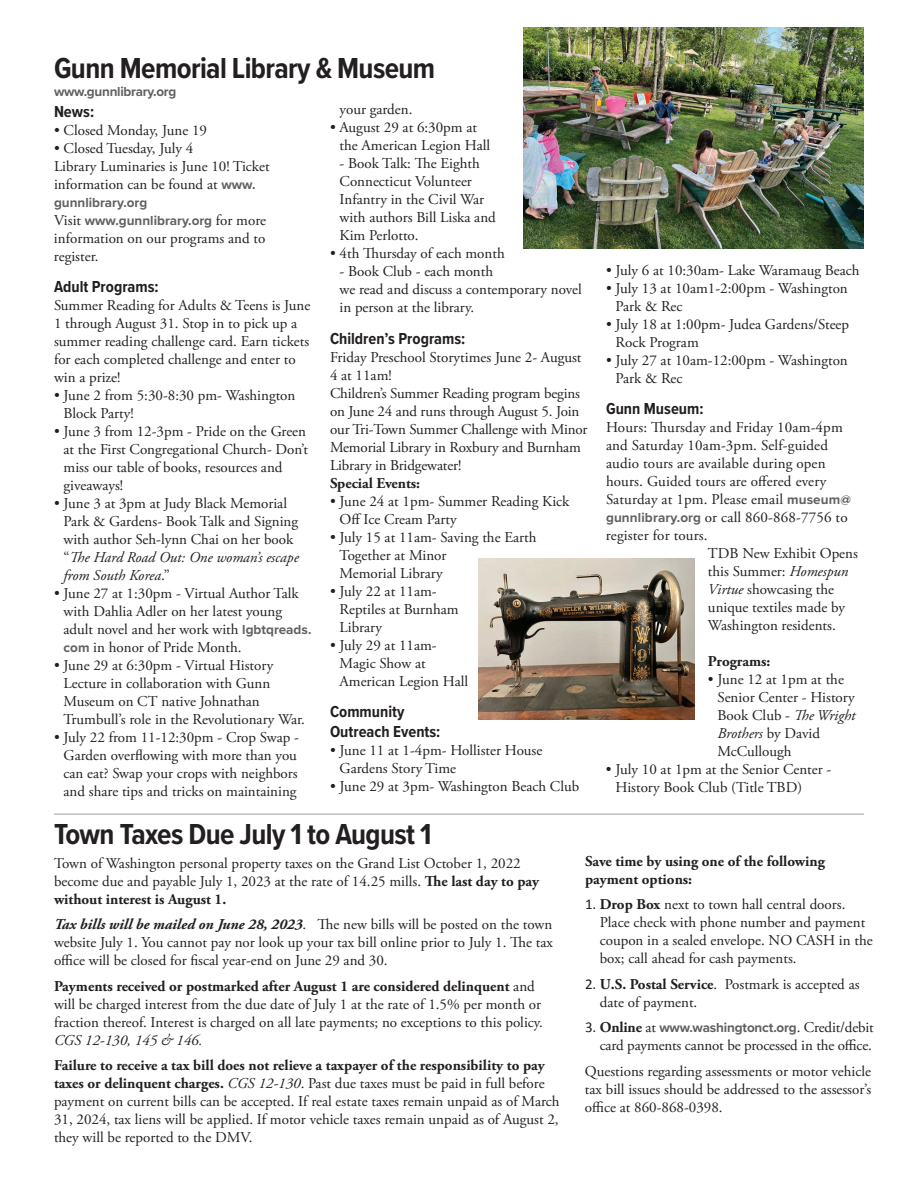
<style>
.page{position:relative;width:918px;height:1188px;background:#fff}
.page>*{position:absolute;margin:0;border:0;box-sizing:border-box;transform-origin:0 0}
.t1{font:700 30px "Proxima Nova Cond";letter-spacing:-.02em;color:#231f20}
.t2{font:700 16.5px/19.5px "Proxima Nova Cond";color:#231f20}
.t3{font:15px/18px "Adobe Garamond Pro";color:#231f20}
.t4{font:15px "Adobe Garamond Pro";letter-spacing:.01em;color:#1f2020}
.t5{font:700 15px/18px "Adobe Garamond Pro";color:#231f20}
.t6{font:italic 15px "Adobe Garamond Pro";color:#231f20}
.t7{font:700 13.5px/18px "Proxima Nova";letter-spacing:-.01em;color:#616164}
.s1{font-family:"Proxima Nova";font-weight:700;font-size:13.5px;color:#616164}
.s2{font-family:"Adobe Garamond Pro";font-weight:400;font-size:15px;color:#231f20}
.s3{font-style:italic}
.s4{font-weight:700}
.s5{font-weight:700;font-style:italic}
.s6{font-family:"Calibri"}
.s7{font-family:"Calibri";font-weight:400;font-size:15px;color:#231f20}
.s8{font-family:"Adobe Garamond Pro";font-size:15px;color:#231f20}
</style>
<div class="page">
<img style="left:524px;top:28px;width:340px;height:221px">
<img style="left:479px;top:558px;width:215px;height:161px">
<hr style="left:54px;top:814px;width:810px;height:1px;background:#9d9fa2">
<h1 class="t1" style="left:54px;top:46px;width:383px">Gunn Memorial Library &amp; Museum</h1>
<p class="t7" style="left:54px;top:82px;width:124px">www.gunnlibrary.org</p>
<p class="t2" style="left:54px;top:101px;width:42px">News:</p>
<p class="t3" style="left:54px;top:121px;width:155px">• Closed Monday, June 19</p>
<p class="t3" style="left:54px;top:139px;width:217px">• Closed Tuesday, July 4<br>Library Luminaries is June 10! Ticket information can be found at <span class="s1">www.</span></p>
<p class="t7" style="left:54px;top:193px;width:214px">gunnlibrary.org<br><span class="s2">Visit</span> www.gunnlibrary.org <span class="s2">for more</span></p>
<p class="t3" style="left:54px;top:229px;width:213px">information on our programs and to register.</p>
<p class="t2" style="left:54px;top:276px;width:106px">Adult Programs:</p>
<p class="t3" style="left:54px;top:297px;width:258px">Summer Reading for Adults &amp; Teens is June 1 through August 31. Stop in to pick up a summer reading challenge card. Earn tickets for each completed challenge and enter to win a prize!</p>
<p class="t3" style="left:64px;top:387px;width:233px;text-indent:-10px">• June 2 from 5:30-8:30 pm- Washington<br>Block Party!</p>
<p class="t3" style="left:64px;top:423px;width:246px;text-indent:-10px">• June 3 from 12-3pm - Pride on the Green at the First Congregational Church- Don’t miss our table of books, resources and giveaways!</p>
<p class="t3" style="left:64px;top:495px;width:237px;text-indent:-10px">• June 3 at 3pm at Judy Black Memorial Park &amp; Gardens- Book Talk and Signing with author Seh-lynn Chai on her book “<span class="s3">The Hard Road Out: One woman’s escape from South Korea</span>.”</p>
<p class="t3" style="left:64px;top:585px;width:249px;text-indent:-10px">• June 27 at 1:30pm - Virtual Author Talk with Dahlia Adler on her latest young adult novel and her work with <span class="s1">lgbtqreads. com</span> in honor of Pride Month.</p>
<p class="t3" style="left:64px;top:657px;width:243px;text-indent:-10px">• June 29 at 6:30pm - Virtual History Lecture in collaboration with Gunn Museum on CT native Johnathan Trumbull’s role in the Revolutionary War.</p>
<p class="t3" style="left:54px;top:729px;width:246px;text-align:center">• July 22 from 11-12:30pm - Crop Swap - Garden overflowing with more than you can eat? Swap your crops with neighbors and share tips and tricks on maintaining</p>
<p class="t3" style="left:340px;top:101px;width:74px">your garden.</p>
<p class="t3" style="left:340px;top:119px;width:152px;text-indent:-10px">• August 29 at 6:30pm at the American Legion Hall</p>
<p class="t3" style="left:340px;top:155px;width:158px">- Book Talk: The Eighth<br>Connecticut Volunteer<br>Infantry in the Civil War with authors Bill Liska and<br>Kim Perlotto.</p>
<p class="t3" style="left:330px;top:245px;width:176px">• 4th Thursday of each month</p>
<p class="t3" style="left:340px;top:263px;width:244px">- Book Club - each month<br>we read and discuss a contemporary novel in person at the library.</p>
<p class="t2" style="left:330px;top:328px;width:137px">Children’s Programs:</p>
<p class="t3" style="left:330px;top:349px;width:259px">Friday Preschool Storytimes June 2- August 4 at 11am!<br>Children’s Summer Reading program begins on June 24 and runs through August 5. Join our Tri-Town Summer Challenge with Minor Memorial Library in Roxbury and Burnham Library in Bridgewater!</p>
<p class="t5" style="left:330px;top:474px;width:92px">Special Events:</p>
<p class="t3" style="left:340px;top:493px;width:231px;text-indent:-10px">• June 24 at 1pm- Summer Reading Kick<br>Off Ice Cream Party</p>
<p class="t3" style="left:340px;top:529px;width:199px;text-indent:-10px">• July 15 at 11am- Saving the Earth<br>Together at Minor<br>Memorial Library</p>
<p class="t3" style="left:340px;top:583px;width:121px;text-indent:-10px">• July 22 at 11am-<br>Reptiles at Burnham<br>Library</p>
<p class="t3" style="left:340px;top:637px;width:130px;text-indent:-10px">• July 29 at 11am-<br>Magic Show at<br>American Legion Hall</p>
<p class="t2" style="left:330px;top:702px;width:112px">Community<br>Outreach Events:</p>
<p class="t3" style="left:340px;top:742px;width:204px;text-indent:-10px">• June 11 at 1-4pm- Hollister House<br>Gardens Story Time</p>
<p class="t3" style="left:330px;top:778px;width:251px">• June 29 at 3pm- Washington Beach Club</p>
<h1 class="t1" style="left:54px;top:812px;width:379px">Town Taxes Due July 1 to August 1</h1>
<p class="t3" style="left:606px;top:261px;width:255px">• July 6 at 10:30am- Lake Waramaug Beach</p>
<p class="t3" style="left:616px;top:279px;width:234px;text-indent:-10px">• July 13 at 10am1-2:00pm - Washington<br>Park &amp; Rec</p>
<p class="t3" style="left:616px;top:315px;width:235px;text-indent:-10px">• July 18 at 1:00pm- Judea Gardens/Steep<br>Rock Program</p>
<p class="t3" style="left:616px;top:351px;width:234px;text-indent:-10px">• July 27 at 10am-12:00pm - Washington<br>Park &amp; Rec</p>
<p class="t2" style="left:606px;top:398px;width:99px">Gunn Museum:</p>
<p class="t4" style="left:606px;top:418px;width:238px">Hours: Thursday and Friday 10am-4pm</p>
<p class="t4" style="left:606px;top:436px;width:224px">and Saturday 10am-3pm. Self-guided</p>
<p class="t4" style="left:606px;top:454px;width:221px">audio tours are available during open</p>
<p class="t4" style="left:606px;top:472px;width:222px">hours. Guided tours are offered every</p>
<p class="t4" style="left:606px;top:490px;width:247px">Saturday at 1pm. Please email <span class="s1">museum@</span></p>
<p class="t4" style="left:606px;top:508px;width:243px"><span class="s1">gunnlibrary.org</span> or call 860-868-7756 to</p>
<p class="t4" style="left:606px;top:526px;width:103px">register for tours.</p>
<p class="t4" style="left:708px;top:544px;width:151px">TDB New Exhibit Opens</p>
<p class="t4" style="left:708px;top:562px;width:142px">this Summer: <span class="s3">Homespun</span></p>
<p class="t4" style="left:708px;top:580px;width:128px"><span class="s3">Virtue</span> showcasing the</p>
<p class="t4" style="left:708px;top:598px;width:139px">unique textiles made by</p>
<p class="t4" style="left:708px;top:616px;width:129px">Washington residents.</p>
<p class="t5" style="left:708px;top:653px;width:64px">Programs:</p>
<p class="t3" style="left:718px;top:671px;width:139px;text-indent:-10px">• June 12 at 1pm at the<br>Senior Center - History<br>Book Club - <span class="s3">The Wright<br>Brothers</span> by David<br>McCullough</p>
<p class="t3" style="left:616px;top:761px;width:217px;text-indent:-10px">• July 10 at 1pm at the Senior Center -<br>History Book Club (Title TBD)</p>
<p class="t3" style="left:54px;top:854px;width:487px">Town of Washington personal property taxes on the Grand List October 1, 2022 become due and payable July 1, 2023 at the rate of 14.25 mills. <span class="s4">The last day to pay without interest is August 1.</span></p>
<p class="t3" style="left:54px;top:916px;width:501px;text-align:justify"><span class="s5">Tax bills will be mailed on June 28, 2023</span>. The new bills will be posted on the town website July 1. You cannot pay nor look up your tax bill online prior to July 1. The tax office will be closed for fiscal year-end on June 29 and 30.</p>
<p class="t3" style="left:54px;top:977px;width:490px"><span class="s4">Payments received or postmarked after August 1 are considered delinquent</span> and will be charged interest from the due date of July 1 at the rate of 1.5% per month or fraction thereof. Interest is charged on all late payments; no exceptions to this policy.</p>
<p class="t6" style="left:54px;top:1031px;width:150px">CGS 12-130, 145 &amp; 146.</p>
<p class="t3" style="left:54px;top:1057px;width:507px"><span class="s4">Failure to receive a tax bill does not relieve a taxpayer of the responsibility to pay taxes or delinquent charges.</span> <span class="s3">CGS 12-130</span>. Past due taxes must be paid in full before payment on current bills can be accepted. If real estate taxes remain unpaid as of March 31, 2024, tax liens will be applied. If motor vehicle taxes remain unpaid as of August 2, they will be reported to the DMV.</p>
<p class="t5" style="left:585px;top:852px;width:241px">Save time by using one of the following payment options:</p>
<p class="t3" style="left:600px;top:896px;width:274px;text-indent:-15px"><span class="s6">1.</span> <span class="s4">Drop Box</span> next to town hall central doors.<br>Place check with phone number and payment coupon in a sealed envelope. NO CASH in the box; call ahead for cash payments.</p>
<p class="t3" style="left:600px;top:976px;width:261px;text-indent:-15px"><span class="s6">2.</span> <span class="s4">U.S. Postal Service</span>. Postmark is accepted as date of payment.</p>
<p class="t7" style="left:585px;top:1019px;width:290px"><span class="s7">3.</span> <span class="s8">Online</span> <span class="s2">at</span> www.washingtonct.org<span class="s2">. Credit/debit</span></p>
<p class="t3" style="left:585px;top:1033px;width:289px;line-height:25.5px;text-align:right">card payments cannot be processed in the office.<br>Questions regarding assessments or motor vehicle</p>
<p class="t3" style="left:585px;top:1081px;width:288px">tax bill issues should be addressed to the assessor’s office at 860-868-0398.</p>
</div>
